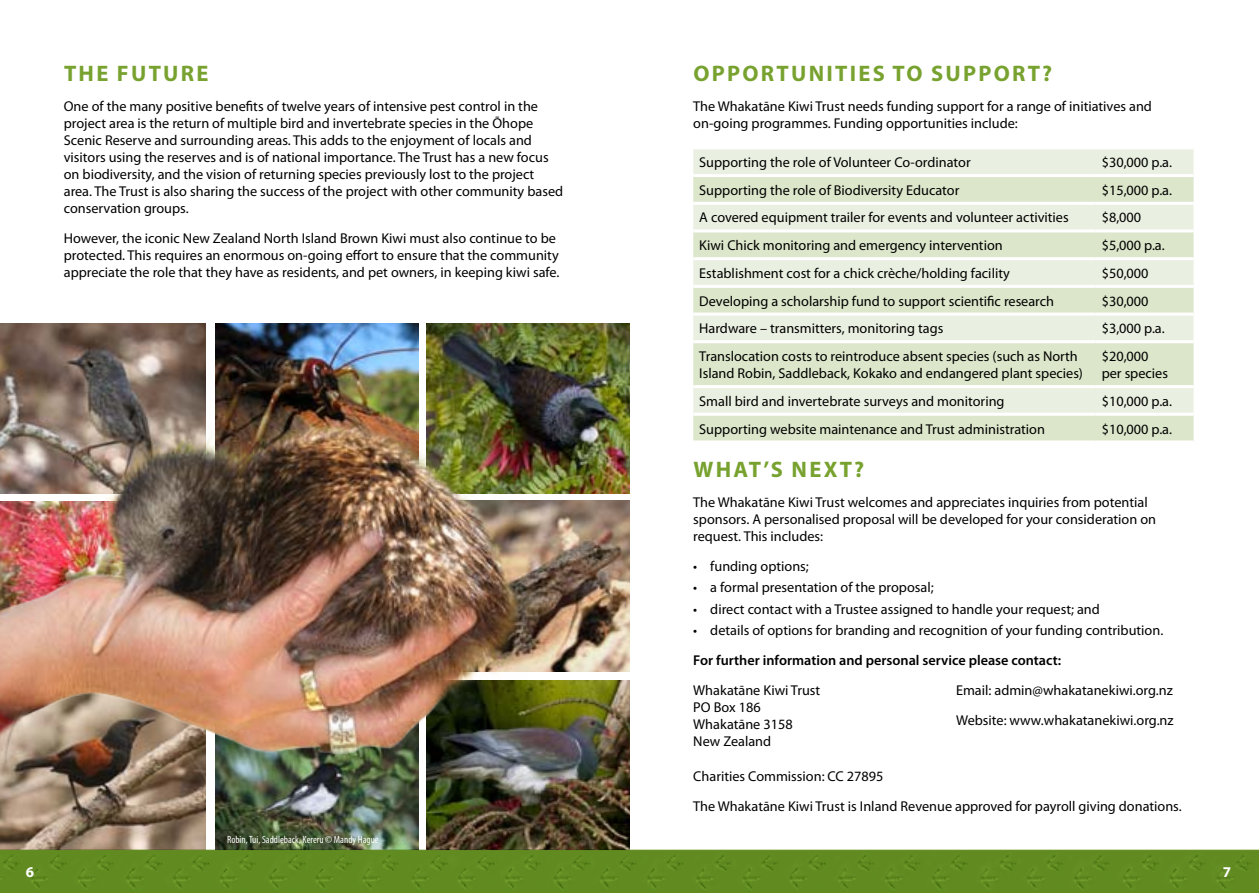
<style>
.page{position:relative;width:1259px;height:893px;background:#fff}
.page>*{position:absolute;margin:0;border:0;box-sizing:border-box;transform-origin:0 0}
.t1{font:700 22.5px "Myriad Pro";letter-spacing:.1em;color:#78a22f}
.t2{font:700 15px "Myriad Pro";color:#fff}
.t3{font:14.25px/17.1px "Myriad Pro";color:#000}
.t4{font:600 14.25px "Myriad Pro";color:#000}
.t5{font:condensed 10.5px "Myriad Pro";color:#fff}
</style>
<div class="page">
<div style="left:693px;top:149px;width:500px;height:25px;background:#eaf0e1"></div>
<svg style="left:693px;top:177px;width:500px;height:263px;background:#e2ead3"></svg>
<hr style="left:693px;top:202px;width:402px;height:3px;background:#fff">
<hr style="left:1095px;top:202px;width:98px;height:3px;background:#fff">
<hr style="left:693px;top:229px;width:402px;height:3px;background:#fff">
<hr style="left:1095px;top:229px;width:98px;height:3px;background:#fff">
<hr style="left:693px;top:257px;width:402px;height:3px;background:#fff">
<hr style="left:1095px;top:257px;width:98px;height:3px;background:#fff">
<hr style="left:693px;top:285px;width:402px;height:3px;background:#fff">
<hr style="left:1095px;top:285px;width:98px;height:3px;background:#fff">
<hr style="left:693px;top:313px;width:402px;height:3px;background:#fff">
<hr style="left:1095px;top:313px;width:98px;height:3px;background:#fff">
<hr style="left:693px;top:340px;width:402px;height:3px;background:#fff">
<hr style="left:1095px;top:340px;width:98px;height:3px;background:#fff">
<hr style="left:693px;top:385px;width:402px;height:3px;background:#fff">
<hr style="left:1095px;top:385px;width:98px;height:3px;background:#fff">
<hr style="left:693px;top:413px;width:402px;height:3px;background:#fff">
<hr style="left:1095px;top:413px;width:98px;height:3px;background:#fff">
<img style="left:215px;top:323px;width:203px;height:37px">
<img style="left:563px;top:501px;width:66px;height:171px">
<img style="left:0;top:323px;width:206px;height:37px">
<img style="left:427px;top:323px;width:202px;height:170px">
<img style="left:0;top:822px;width:206px;height:28px">
<img style="left:427px;top:680px;width:202px;height:170px">
<img style="left:215px;top:822px;width:203px;height:28px">
<img style="left:0;top:360px;width:563px;height:462px">
<div style="left:0;top:850px;width:1259px;height:43px;background:#618b21"></div>
<h1 class="t1" style="left:64px;top:58px;width:84px">THE FUTURE</h1>
<p class="t3" style="left:64px;top:97px;width:501px">One of the many positive benefits of twelve years of intensive pest control in the project area is the return of multiple bird and invertebrate species in the Ōhope Scenic Reserve and surrounding areas. This adds to the enjoyment of locals and visitors using the reserves and is of national importance. The Trust has a new focus on biodiversity, and the vision of returning species previously lost to the project area. The Trust is also sharing the success of the project with other community based conservation groups.</p>
<p class="t3" style="left:64px;top:229px;width:497px">However, the iconic New Zealand North Island Brown Kiwi must also continue to be protected. This requires an enormous on-going effort to ensure that the community appreciate the role that they have as residents, and pet owners, in keeping kiwi safe.</p>
<p class="t5" style="left:227px;top:833px;width:153px">Robin, Tui, Saddleback, Kereru © Mandy Hague</p>
<h1 class="t1" style="left:693px;top:58px;width:360px">OPPORTUNITIES TO SUPPORT?</h1>
<p class="t3" style="left:693px;top:97px;width:460px">The Whakatāne Kiwi Trust needs funding support for a range of initiatives and on-going programmes. Funding opportunities include:</p>
<p class="t3" style="left:699px;top:154px;width:273px">Supporting the role of Volunteer Co-ordinator</p>
<p class="t3" style="left:1101px;top:154px;width:72px">$30,000 p.a.</p>
<p class="t3" style="left:699px;top:181px;width:261px">Supporting the role of Biodiversity Educator</p>
<p class="t3" style="left:1101px;top:181px;width:72px">$15,000 p.a.</p>
<p class="t3" style="left:699px;top:209px;width:371px">A covered equipment trailer for events and volunteer activities</p>
<p class="t3" style="left:1101px;top:209px;width:41px">$8,000</p>
<p class="t3" style="left:699px;top:237px;width:305px">Kiwi Chick monitoring and emergency intervention</p>
<p class="t3" style="left:1101px;top:237px;width:65px">$5,000 p.a.</p>
<p class="t3" style="left:699px;top:264px;width:312px">Establishment cost for a chick crèche/holding facility</p>
<p class="t3" style="left:1101px;top:264px;width:48px">$50,000</p>
<p class="t3" style="left:699px;top:292px;width:356px">Developing a scholarship fund to support scientific research</p>
<p class="t3" style="left:1101px;top:292px;width:48px">$30,000</p>
<p class="t3" style="left:699px;top:320px;width:245px">Hardware – transmitters, monitoring tags</p>
<p class="t3" style="left:1101px;top:320px;width:65px">$3,000 p.a.</p>
<p class="t3" style="left:699px;top:347px;width:385px">Translocation costs to reintroduce absent species (such as North<br>Island Robin, Saddleback, Kokako and endangered plant species)</p>
<p class="t3" style="left:1101px;top:347px;width:68px">$20,000 per species</p>
<p class="t3" style="left:699px;top:392px;width:307px">Small bird and invertebrate surveys and monitoring</p>
<p class="t3" style="left:1101px;top:392px;width:72px">$10,000 p.a.</p>
<p class="t3" style="left:699px;top:420px;width:347px">Supporting website maintenance and Trust administration</p>
<p class="t3" style="left:1101px;top:420px;width:72px">$10,000 p.a.</p>
<h1 class="t1" style="left:693px;top:455px;width:38px">WHAT</h1>
<h1 class="t1" style="left:763px;top:455px;width:102px">’S NEXT?</h1>
<p class="t3" style="left:693px;top:493px;width:464px">The Whakatāne Kiwi Trust welcomes and appreciates inquiries from potential sponsors. A personalised proposal will be developed for your consideration on request. This includes:</p>
<p class="t3" style="left:693px;top:558px;width:117px">• funding options;</p>
<p class="t3" style="left:693px;top:579px;width:242px">• a formal presentation of the proposal;</p>
<p class="t3" style="left:693px;top:600px;width:408px">• direct contact with a Trustee assigned to handle your request; and</p>
<p class="t3" style="left:693px;top:622px;width:471px">• details of options for branding and recognition of your funding contribution.</p>
<p class="t4" style="left:693px;top:651px;width:369px">For further information and personal service please contact:</p>
<p class="t3" style="left:693px;top:681px;width:128px">Whakatāne Kiwi Trust<br>PO Box 186<br>Whakatāne 3158<br>New Zealand</p>
<p class="t3" style="left:956px;top:675px;width:219px;line-height:29.8px">Email: admin@whakatanekiwi.org.nz<br>Website: www.whakatanekiwi.org.nz</p>
<p class="t3" style="left:693px;top:761px;width:490px;line-height:29.8px">Charities Commission: CC 27895<br>The Whakatāne Kiwi Trust is Inland Revenue approved for payroll giving donations.</p>
<p class="t2" style="left:26px;top:862px;width:10px">6</p>
<p class="t2" style="left:1223px;top:862px;width:10px">7</p>
</div>
